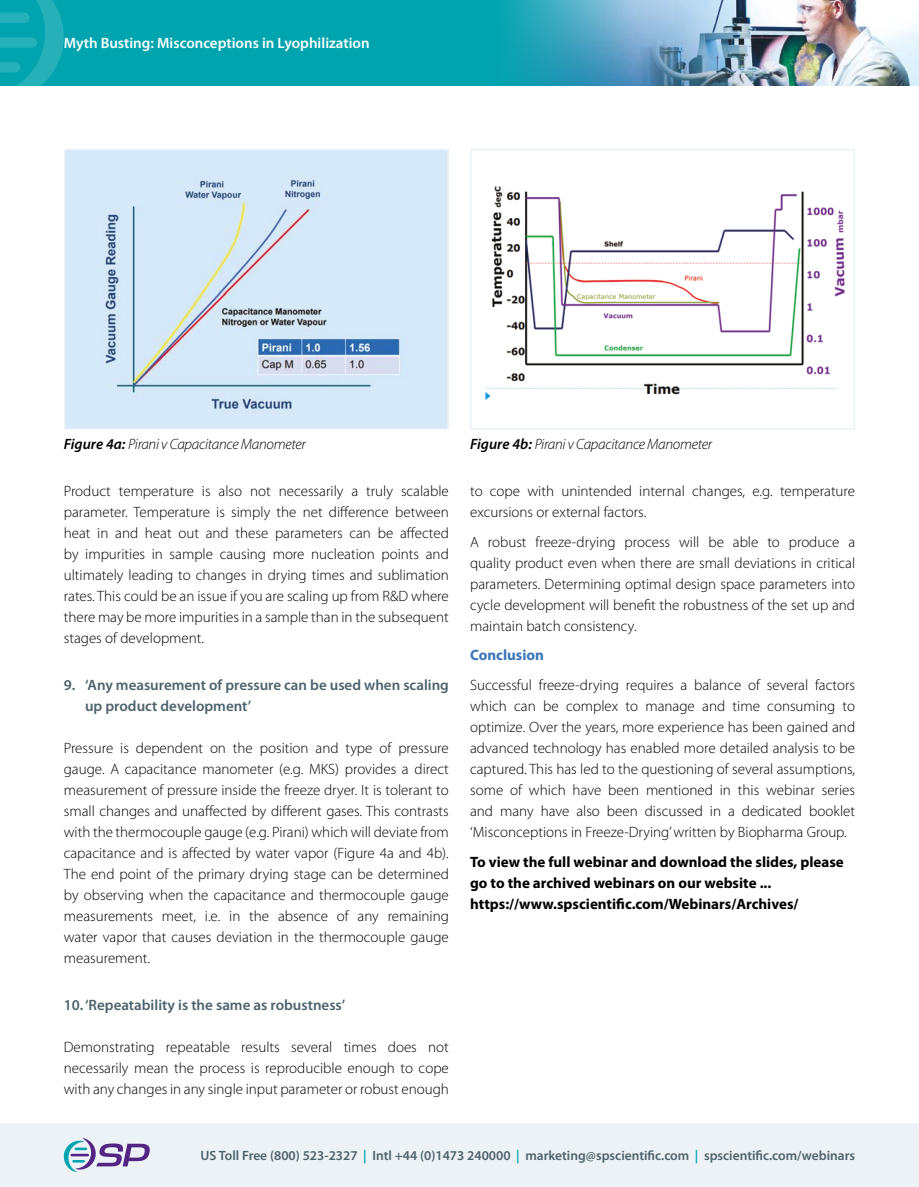
<style>
.page{position:relative;width:919px;height:1187px;background:#fff}
.page>*{position:absolute;margin:0;border:0;box-sizing:border-box;transform-origin:0 0}
.Body_copy{font:300 15px/21px "Myriad Pro";color:#000;text-align:justify}
.t1{font:700 15px/21px "Myriad Pro";color:#000}
.Question{font:600 15px/21px "Myriad Pro";color:#4c626c}
.t2{font:italic 300 15px "Myriad Pro";letter-spacing:-.02em;color:#000}
.t3{font:600 15px "Myriad Pro";color:#fff}
.Blue_Heading{font:700 15px "Myriad Pro";color:#3974b9}
.t4{font:600 13.5px "Myriad Pro";color:#4c626c}
.s1{font-weight:600}
.s2{color:#00a4af}
</style>
<div class="page">
<img style="left:67px;top:152px;width:379px;height:274px">
<div style="left:64px;top:149px;width:385px;height:280px;border:2px solid #ecf2f6"></div>
<img style="left:485px;top:186px;width:360px;height:214px">
<div style="left:470px;top:149px;width:385px;height:280px;border:2px solid #ecf2f6"></div>
<div style="left:0;top:1123px;width:918px;height:63px;background:#ecf2f6"></div>
<svg style="left:64px;top:1138px;width:86px;height:33px"></svg>
<div style="left:0;top:0;width:918px;height:85px;background:#00a4af"></div>
<img style="left:505px;top:0;width:413px;height:85px">
<svg style="left:0;top:0;width:64px;height:85px"></svg>
<p class="t3" style="left:64px;top:35px;width:307px">Myth Busting: Misconceptions in Lyophilization</p>
<p class="t2" style="left:64px;top:436px;width:243px"><span class="s1">Figure 4a:</span> Pirani v Capacitance Manometer</p>
<p class="t2" style="left:470px;top:436px;width:243px"><span class="s1">Figure 4b:</span> Pirani v Capacitance Manometer</p>
<p class="Body_copy" style="left:64px;top:481px;width:386px">Product temperature is also not necessarily a truly scalable parameter. Temperature is simply the net difference between heat in and heat out and these parameters can be affected by impurities in sample causing more nucleation points and ultimately leading to changes in drying times and sublimation rates. This could be an issue if you are scaling up from R&amp;D where there may be more impurities in a sample than in the subsequent stages of development.</p>
<p class="Question" style="left:85px;top:674px;width:365px;text-indent:-21px">9. ‘Any measurement of pressure can be used when scaling up product development’</p>
<p class="Body_copy" style="left:64px;top:737px;width:386px">Pressure is dependent on the position and type of pressure gauge. A capacitance manometer (e.g. MKS) provides a direct measurement of pressure inside the freeze dryer. It is tolerant to small changes and unaffected by different gases. This contrasts with the thermocouple gauge (e.g. Pirani) which will deviate from capacitance and is affected by water vapor (Figure 4a and 4b).<br>The end point of the primary drying stage can be determined by observing when the capacitance and thermocouple gauge measurements meet, i.e. in the absence of any remaining water vapor that causes deviation in the thermocouple gauge measurement.</p>
<p class="Question" style="left:64px;top:994px;width:283px">10.‘Repeatability is the same as robustness’</p>
<p class="Body_copy" style="left:64px;top:1036px;width:386px">Demonstrating repeatable results several times does not necessarily mean the process is reproducible enough to cope with any changes in any single input parameter or robust enough</p>
<p class="Body_copy" style="left:470px;top:481px;width:386px">to cope with unintended internal changes, e.g. temperature excursions or external factors.</p>
<p class="Body_copy" style="left:470px;top:531px;width:386px">A robust freeze-drying process will be able to produce a quality product even when there are small deviations in critical parameters. Determining optimal design space parameters into cycle development will benefit the robustness of the set up and maintain batch consistency.</p>
<p class="Blue_Heading" style="left:470px;top:647px;width:75px">Conclusion</p>
<p class="Body_copy" style="left:470px;top:674px;width:386px">Successful freeze-drying requires a balance of several factors which can be complex to manage and time consuming to optimize. Over the years, more experience has been gained and advanced technology has enabled more detailed analysis to be captured. This has led to the questioning of several assumptions, some of which have been mentioned in this webinar series and many have also been discussed in a dedicated booklet ‘Misconceptions in Freeze-Drying’ written by Biopharma Group.</p>
<p class="t1" style="left:470px;top:851px;width:375px">To view the full webinar and download the slides, please go to the archived webinars on our website ...</p>
<p class="t1" style="left:470px;top:893px;width:330px">https://www.spscientific.com/Webinars/Archives/</p>
<p class="t4" style="left:200px;top:1147px;width:656px">US Toll Free (800) 523-2327 <span class="s2">|</span> Intl +44 (0)1473 240000 <span class="s2">|</span> marketing@spscientific.com <span class="s2">|</span> spscientific.com/webinars</p>
</div>
